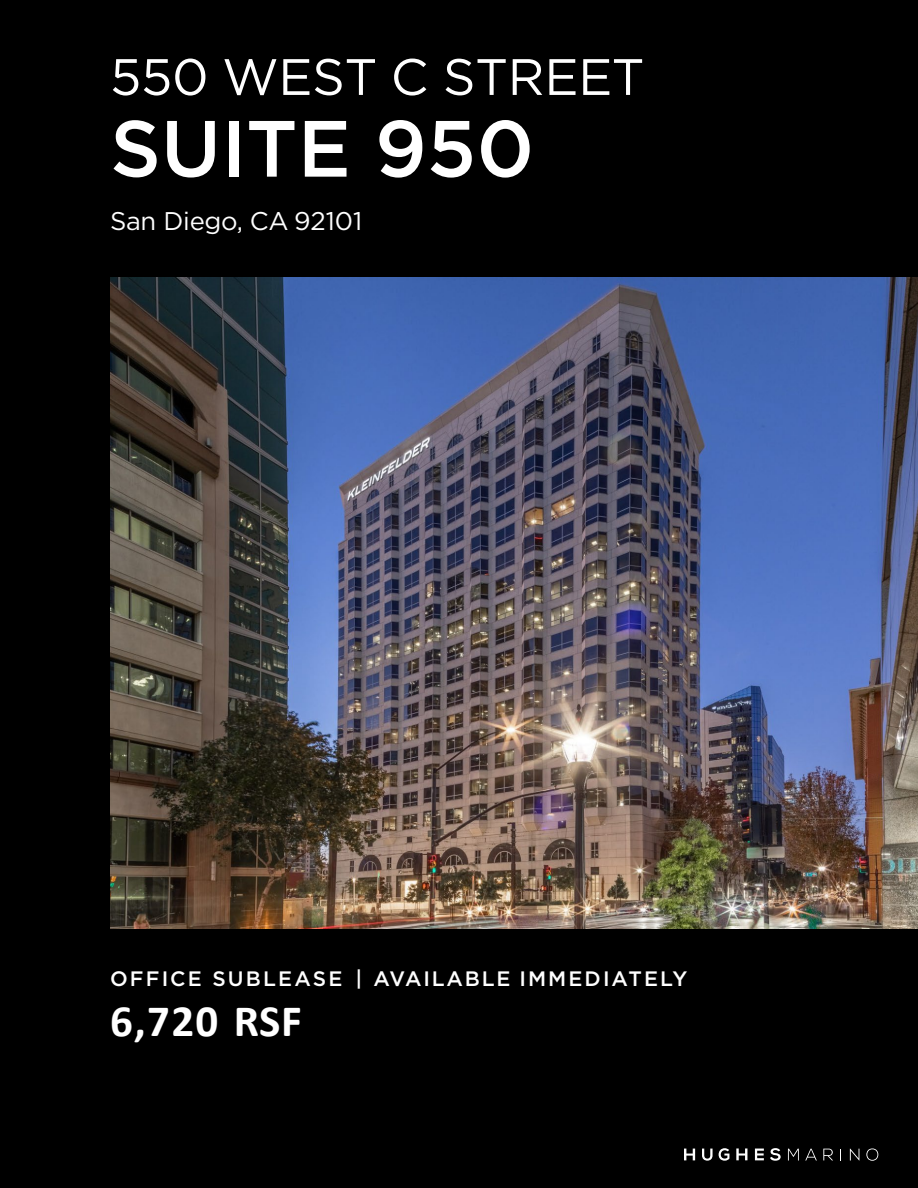
<style>
.page{position:relative;width:918px;height:1188px;background:#000}
.page>*{position:absolute;margin:0;border:0;box-sizing:border-box;transform-origin:0 0}
.t1{font:500 79.5px "Gotham";color:#fff}
.t2{font:51.15px "Gotham";letter-spacing:-.005em;color:#fff}
.t3{font:700 45px "Calibri";letter-spacing:.02em;color:#fff}
.t4{font:25.5px "Gotham";letter-spacing:-.01em;color:#fff}
.t5{font:500 20.85px "Gotham";letter-spacing:.095em;color:#fff}
</style>
<div class="page">
<img style="left:110px;top:278px;width:808px;height:650px">
<svg style="left:736px;top:1148px;width:11px;height:12px"></svg>
<svg style="left:684px;top:1149px;width:11px;height:11px"></svg>
<svg style="left:702px;top:1149px;width:11px;height:12px"></svg>
<svg style="left:719px;top:1148px;width:10px;height:13px"></svg>
<svg style="left:755px;top:1149px;width:9px;height:11px"></svg>
<svg style="left:770px;top:1148px;width:11px;height:13px"></svg>
<svg style="left:788px;top:1149px;width:11px;height:12px"></svg>
<svg style="left:805px;top:1149px;width:12px;height:12px"></svg>
<svg style="left:823px;top:1149px;width:10px;height:11px"></svg>
<svg style="left:840px;top:1149px;width:1px;height:12px"></svg>
<svg style="left:850px;top:1149px;width:9px;height:12px"></svg>
<svg style="left:866px;top:1148px;width:12px;height:13px"></svg>
<h1 class="t2" style="left:110px;top:44px;width:536px">550 WEST C STREET</h1>
<h1 class="t1" style="left:110px;top:97px;width:426px">SUITE 950</h1>
<p class="t4" style="left:110px;top:205px;width:254px">San Diego, CA 92101</p>
<p class="t5" style="left:110px;top:965px;width:579px">OFFICE SUBLEASE | AVAILABLE IMMEDIATELY</p>
<p class="t3" style="left:110px;top:989px;width:193px">6,720 RSF</p>
</div>
